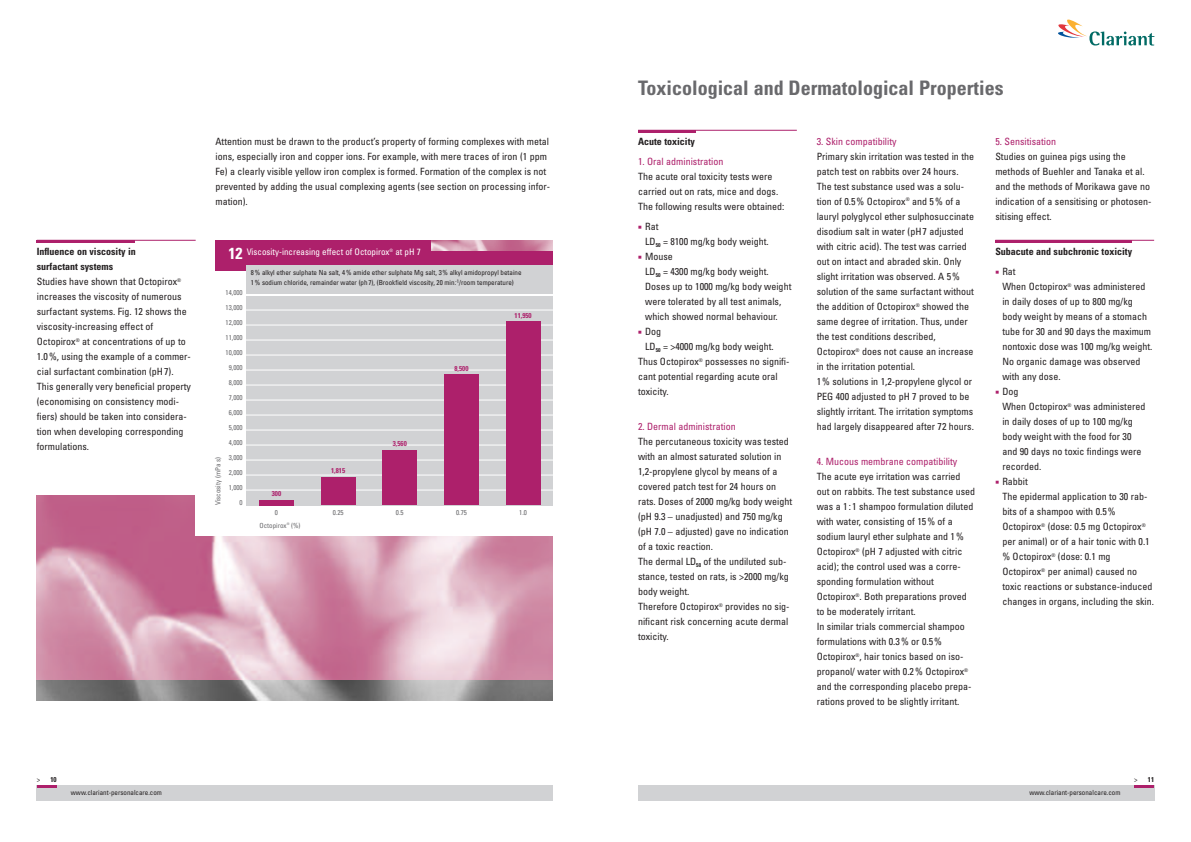
<style>
.page{position:relative;width:1191px;height:842px;background:#fff}
.page>*{position:absolute;margin:0;border:0;box-sizing:border-box;transform-origin:0 0}
.t1{font:700 condensed 20px "Univers";color:#69696c}
.t2{font:700 condensed 16px "Univers";color:#fff}
.t3{font:condensed 10px/15px "Univers";color:#231f20}
.t4{font:condensed 10px "Univers";color:#ad206b}
.t5{font:700 condensed 10px "Univers";color:#231f20}
.t6{font:condensed 9px "Univers";color:#fff}
.t7{font:condensed 7px/10px "Univers";color:#231f20}
.t8{font:condensed 7px/15px "Univers";color:#69696c;text-align:right}
.t9{font:700 condensed 7px "Univers";color:#ad206b}
.t10{font:700 condensed 7px "Univers";color:#231f20}
.s1{font-weight:700}
.s2{color:#ad206b}
.s3{font-weight:400}
</style>
<div class="page">
<div style="left:37px;top:785px;width:516px;height:16px;background:#d1d2d4"></div>
<hr style="left:37px;top:785px;width:20px;height:2px;background:#ad206b">
<svg style="left:1058px;top:19px;width:96px;height:27px"></svg>
<div style="left:638px;top:785px;width:516px;height:16px;background:#d1d2d4"></div>
<hr style="left:1134px;top:785px;width:20px;height:2px;background:#ad206b">
<hr style="left:638px;top:130px;width:159px;height:1px;background:#ad206b">
<hr style="left:638px;top:130px;width:57px;height:3px;background:#ad206b">
<hr style="left:37px;top:240px;width:159px;height:1px;background:#ad206b">
<hr style="left:37px;top:240px;width:98px;height:3px;background:#ad206b">
<hr style="left:995px;top:240px;width:159px;height:1px;background:#ad206b">
<hr style="left:995px;top:240px;width:137px;height:3px;background:#ad206b">
<img style="left:37px;top:495px;width:516px;height:185px">
<img style="left:37px;top:680px;width:516px;height:20px">
<div style="left:196px;top:395px;width:357px;height:140px;background:#fff"></div>
<div style="left:215px;top:240px;width:338px;height:30px;background:#ad206b"></div>
<div style="left:247px;top:265px;width:306px;height:240px;background:#d1d2d4"></div>
<hr style="left:247px;top:294px;width:306px;height:1px;background:#fff">
<hr style="left:244px;top:295px;width:309px;height:1px;background:#fff">
<hr style="left:244px;top:310px;width:309px;height:1px;background:#fff">
<hr style="left:244px;top:325px;width:309px;height:1px;background:#fff">
<hr style="left:244px;top:340px;width:309px;height:1px;background:#fff">
<hr style="left:244px;top:355px;width:309px;height:1px;background:#fff">
<hr style="left:244px;top:370px;width:309px;height:1px;background:#fff">
<hr style="left:244px;top:385px;width:309px;height:1px;background:#fff">
<hr style="left:244px;top:400px;width:309px;height:1px;background:#fff">
<hr style="left:244px;top:415px;width:309px;height:1px;background:#fff">
<hr style="left:244px;top:430px;width:309px;height:1px;background:#fff">
<hr style="left:244px;top:445px;width:309px;height:1px;background:#fff">
<hr style="left:244px;top:460px;width:309px;height:1px;background:#fff">
<hr style="left:244px;top:475px;width:309px;height:1px;background:#fff">
<hr style="left:244px;top:490px;width:309px;height:1px;background:#fff">
<div style="left:259px;top:500px;width:34px;height:5px;background:#ad206b"></div>
<div style="left:321px;top:477px;width:34px;height:28px;background:#ad206b"></div>
<div style="left:383px;top:450px;width:34px;height:55px;background:#ad206b"></div>
<div style="left:444px;top:374px;width:34px;height:131px;background:#ad206b"></div>
<div style="left:506px;top:321px;width:34px;height:184px;background:#ad206b"></div>
<img style="left:432px;top:240px;width:121px;height:10px">
<p class="t3" style="left:37px;top:245px;width:156px"><span class="s1">Influence on viscosity in<br>surfactant systems<br></span>Studies have shown that Octopirox<sup>® </sup>increases the viscosity of numerous surfactant systems. Fig. 12 shows the viscosity-increasing effect of Octopirox<sup>®</sup> at concentrations of up to 1.0%, using the example of a commer&shy;cial surfactant combination (pH 7).<br>This generally very beneficial property (economising on consistency modi&shy;fiers) should be taken into considera&shy;tion when developing corresponding formulations.</p>
<p class="t3" style="left:215px;top:135px;width:336px">Attention must be drawn to the product’s property of forming complexes with metal ions, especially iron and copper ions. For example, with mere traces of iron (1 ppm Fe) a clearly visible yellow iron complex is formed. Formation of the complex is not prevented by adding the usual complexing agents (see section on processing infor&shy;mation).</p>
<h2 class="t2" style="left:228px;top:248px;width:16px">12</h2>
<p class="t6" style="left:247px;top:249px;width:176px">Viscosity-increasing effect of Octopirox<sup>®</sup> at pH 7</p>
<p class="t8" style="left:226px;top:286px;width:19px">14,000</p>
<p class="t8" style="left:226px;top:316px;width:19px">12,000<br>11,000<br>10,000<br>9,000<br>8,000<br>7,000<br>6,000<br>5,000<br>4,000<br>3,000<br>2,000<br>1,000<br>0</p>
<p class="t8" style="left:226px;top:301px;width:19px">13,000</p>
<p class="t8" style="left:211px;top:505px;width:49px;rotate:-90deg">Viscosity (mPa s)</p>
<p class="t7" style="left:251px;top:268px;width:272px">8 % alkyl ether sulphate Na salt, 4 % amide ether sulphate Mg salt, 3 % alkyl amidopropyl betaine<br>1 % sodium chloride, remainder water (ph 7), (Brookfield viscosity, 20 min.<sup>-1</sup>/room temperature)</p>
<p class="t9" style="left:272px;top:491px;width:11px">300</p>
<p class="t9" style="left:331px;top:468px;width:15px">1,815</p>
<p class="t9" style="left:393px;top:441px;width:15px">3,560</p>
<p class="t9" style="left:454px;top:366px;width:15px">8,500</p>
<p class="t9" style="left:514px;top:313px;width:19px">11,950</p>
<p class="t8" style="left:275px;top:506px;width:5px">0</p>
<p class="t8" style="left:333px;top:506px;width:12px">0.25</p>
<p class="t8" style="left:396px;top:506px;width:9px">0.5</p>
<p class="t8" style="left:456px;top:506px;width:12px">0.75</p>
<p class="t8" style="left:519px;top:506px;width:9px">1.0</p>
<p class="t8" style="left:259px;top:518px;width:43px">Octopirox<sup>®</sup> (%)</p>
<h1 class="t1" style="left:638px;top:81px;width:367px">Toxicological and Dermatological Properties</h1>
<p class="t5" style="left:638px;top:138px;width:58px">Acute toxicity</p>
<p class="t4" style="left:638px;top:158px;width:87px">1. Oral administration</p>
<p class="t3" style="left:638px;top:170px;width:148px">The acute oral toxicity tests were carried out on rats, mice and dogs.<br>The following results were obtained:</p>
<p class="t3" style="left:645px;top:220px;width:125px;text-indent:-7px"><span class="s2">■</span> Rat<br>LD<sub>50</sub> = 8100 mg/kg body weight.</p>
<p class="t3" style="left:645px;top:250px;width:148px;text-indent:-7px"><span class="s2">■</span> Mouse<br>LD<sub>50</sub> = 4300 mg/kg body weight.<br>Doses up to 1000 mg/kg body weight were tolerated by all test animals, which showed normal behaviour.</p>
<p class="t3" style="left:638px;top:325px;width:25px"><span class="s2">■</span> Dog</p>
<p class="t3" style="left:645px;top:340px;width:130px">LD<sub>50</sub> = &gt;4000 mg/kg body weight.</p>
<p class="t3" style="left:638px;top:355px;width:153px">Thus Octopirox<sup>®</sup> possesses no signifi-</p>
<p class="t3" style="left:638px;top:370px;width:141px">cant potential regarding acute oral</p>
<p class="t3" style="left:638px;top:385px;width:32px">toxicity.</p>
<p class="t4" style="left:638px;top:423px;width:99px">2. Dermal administration</p>
<p class="t3" style="left:638px;top:435px;width:156px">The percutaneous toxicity was tested with an almost saturated solution in<br>1,2-propylene glycol by means of a covered patch test for 24 hours on rats. Doses of 2000 mg/kg body weight (pH 9.3 – unadjusted) and 750 mg/kg (pH 7.0 – adjusted) gave no indication of a toxic reaction.<br>The dermal LD<sub>50</sub> of the undiluted sub&shy;stance, tested on rats, is &gt;2000 mg/kg body weight.<br>Therefore Octopirox<sup>®</sup> provides no sig&shy;nificant risk concerning acute dermal toxicity.</p>
<p class="t4" style="left:816px;top:138px;width:81px">3. Skin compatibility</p>
<p class="t3" style="left:816px;top:150px;width:159px">Primary skin irritation was tested in the patch test on rabbits over 24 hours.<br>The test substance used was a solu&shy;tion of 0.5 % Octopirox<sup>®</sup> and 5 % of a lauryl polyglycol ether sulphosuccinate disodium salt in water (pH 7 adjusted with citric acid). The test was carried out on intact and abraded skin. Only slight irritation was observed. A 5 % solution of the same surfactant without the addition of Octopirox<sup>®</sup> showed the same degree of irritation. Thus, under the test conditions described, Octopirox<sup>®</sup> does not cause an increase in the irritation potential.<br>1 % solutions in 1,2-propylene glycol or PEG 400 adjusted to pH 7 proved to be slightly irritant. The irritation symptoms had largely disappeared after 72 hours.</p>
<p class="t4" style="left:816px;top:458px;width:142px">4. Mucous membrane compatibility</p>
<p class="t3" style="left:816px;top:470px;width:160px">The acute eye irritation was carried out on rabbits. The test substance used was a 1 : 1 shampoo formulation diluted with water, consisting of 15 % of a sodium lauryl ether sulphate and 1 % Octopirox<sup>®</sup> (pH 7 adjusted with citric acid); the control used was a corre&shy;sponding formulation without Octopirox<sup>®</sup>. Both preparations proved to be moderately irritant.<br>In similar trials commercial shampoo formulations with 0.3 % or 0.5 % Octopirox<sup>®</sup>, hair tonics based on iso&shy;propanol/ water with 0.2% Octopirox<sup>® </sup>and the corresponding placebo prepa&shy;rations proved to be slightly irritant.</p>
<p class="t4" style="left:995px;top:138px;width:62px">5. Sensitisation</p>
<p class="t3" style="left:995px;top:150px;width:158px">Studies on guinea pigs using the methods of Buehler and Tanaka et al. and the methods of Morikawa gave no indication of a sensitising or photosen&shy;sitising effect.</p>
<p class="t5" style="left:995px;top:248px;width:138px">Subacute and subchronic toxicity</p>
<p class="t3" style="left:1002px;top:265px;width:151px;text-indent:-7px"><span class="s2">■</span> Rat<br>When Octopirox<sup>®</sup> was administered in daily doses of up to 800 mg/kg body weight by means of a stomach tube for 30 and 90 days the maximum nontoxic dose was 100 mg/kg weight.<br>No organic damage was observed with any dose.</p>
<p class="t3" style="left:1002px;top:385px;width:144px;text-indent:-7px"><span class="s2">■</span> Dog<br>When Octopirox<sup>®</sup> was administered in daily doses of up to 100 mg/kg body weight with the food for 30 and 90 days no toxic findings were recorded.</p>
<p class="t3" style="left:1002px;top:475px;width:153px;text-indent:-7px"><span class="s2">■</span> Rabbit<br>The epidermal application to 30 rab&shy;bits of a shampoo with 0.5 %<br>Octopirox<sup>®</sup> (dose: 0.5 mg Octopirox<sup>® </sup>per animal) or of a hair tonic with 0.1 % Octopirox<sup>®</sup> (dose: 0.1 mg<br>Octopirox<sup>®</sup> per animal) caused no toxic reactions or substance-induced changes in organs, including the skin.</p>
<p class="t10" style="left:37px;top:777px;width:21px"><span class="s3">&gt;</span> 10</p>
<p class="t10" style="left:1134px;top:777px;width:21px"><span class="s3">&gt;</span> 11</p>
<p class="t7" style="left:71px;top:788px;width:93px">www.clariant-personalcare.com</p>
<p class="t7" style="left:1029px;top:788px;width:93px">www.clariant-personalcare.com</p>
</div>
